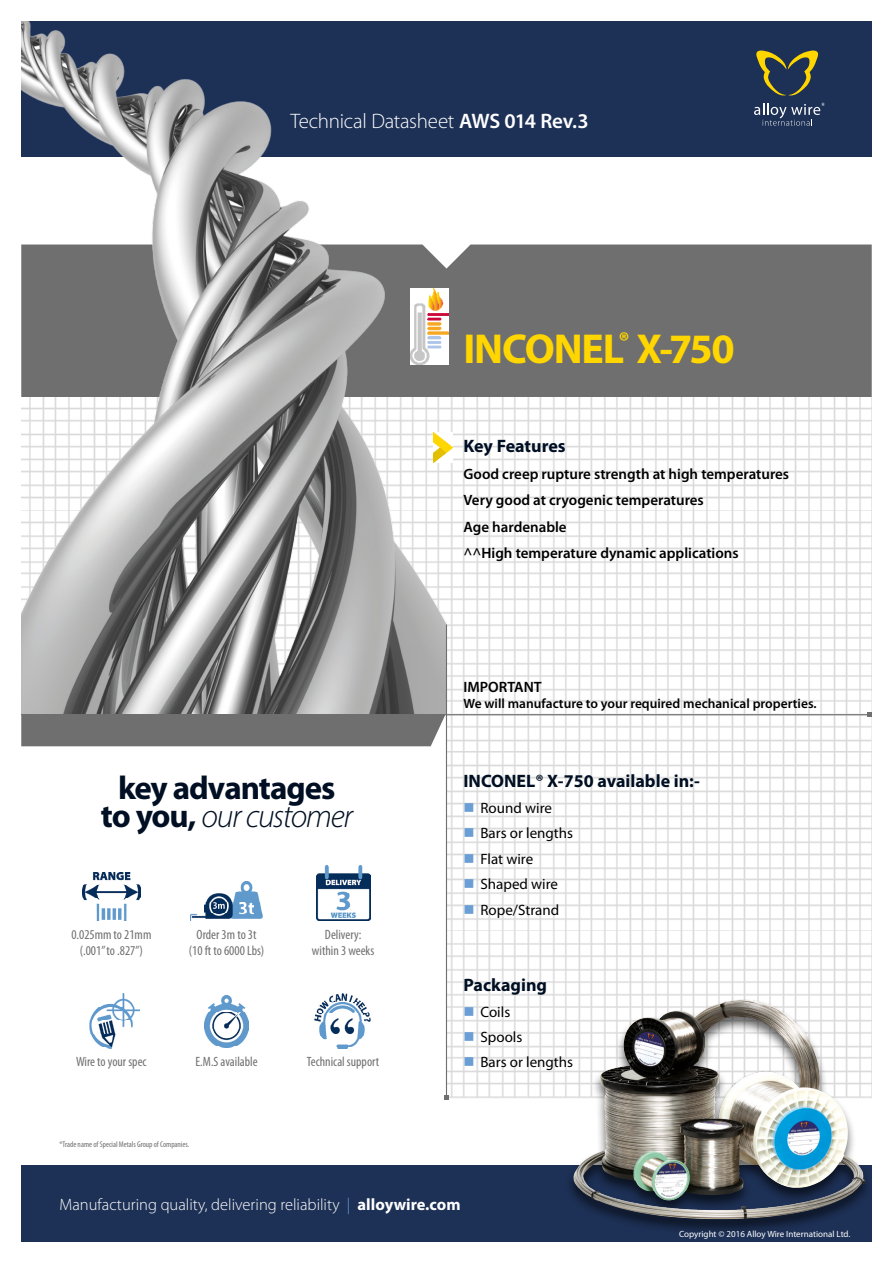
<style>
.page{position:relative;width:893px;height:1263px;background:#fff}
.page>*{position:absolute;margin:0;border:0;box-sizing:border-box;transform-origin:0 0}
.t1{font:700 42px "Myriad Pro";letter-spacing:-.03em;color:#ffd600}
.t2{font:700 33px/28.5px "Myriad Pro";letter-spacing:-.035em;color:#000f23;text-align:center}
.t3{font:300 21px "Myriad Pro";letter-spacing:-.015em;color:#fff}
.t4{font:700 18px "Myriad Pro";color:#000f23}
.t5{font:300 16.5px "Myriad Pro";color:#fff}
.t6{font:600 15px/26.5px "Myriad Pro";color:#000}
.t7{font:15px "Myriad Pro";color:#000}
.t8{font:condensed 13.5px/16.2px "Myriad Pro";color:#706f6f;text-align:center}
.t9{font:600 13.5px "Myriad Pro";color:#000}
.t10{font:9px "Myriad Pro";color:#fff}
.t11{font:condensed 8.25px "Myriad Pro";color:#706f6f}
.s1{font-weight:600}
.s2{font-weight:300;font-style:italic}
.s3{color:#6b9ed5}
.s4{font-weight:700}
</style>
<div class="page">
<div style="left:21px;top:21px;width:851px;height:136px;background:#1d3055"></div>
<div style="left:21px;top:1165px;width:851px;height:77px;background:#1d3055"></div>
<div style="left:446px;top:244px;width:426px;height:154px;background:#706f6f"></div>
<img style="left:21px;top:398px;width:851px;height:353px">
<img style="left:446px;top:751px;width:426px;height:349px">
<svg style="left:756px;top:51px;width:63px;height:44px"></svg>
<svg style="left:754px;top:103px;width:71px;height:23px"></svg>
<div style="left:565px;top:998px;width:309px;height:238px;background:#000;opacity:.6"></div>
<img style="left:600px;top:1000px;width:143px;height:149px">
<img style="left:21px;top:21px;width:425px;height:693px">
<hr style="left:21px;top:714px;width:848px;height:1px;background:#706f6f">
<svg style="left:867px;top:712px;width:5px;height:5px"></svg>
<hr style="left:446px;top:625px;width:1px;height:472px;background:#706f6f">
<svg style="left:444px;top:1095px;width:5px;height:4px"></svg>
<div style="left:21px;top:715px;width:425px;height:31px;background:#706f6f"></div>
<img style="left:411px;top:288px;width:37px;height:77px">
<img style="left:204px;top:995px;width:45px;height:53px">
<img style="left:82px;top:873px;width:58px;height:48px">
<img style="left:89px;top:994px;width:51px;height:55px">
<img style="left:190px;top:882px;width:73px;height:39px">
<img style="left:314px;top:993px;width:57px;height:56px">
<img style="left:316px;top:865px;width:54px;height:56px">
<img style="left:434px;top:432px;width:19px;height:31px">
<svg style="left:475px;top:813px;width:15px;height:1px"></svg>
<svg style="left:475px;top:838px;width:15px;height:1px"></svg>
<svg style="left:475px;top:864px;width:15px;height:1px"></svg>
<svg style="left:475px;top:889px;width:15px;height:1px"></svg>
<svg style="left:475px;top:915px;width:15px;height:1px"></svg>
<svg style="left:475px;top:1016px;width:15px;height:1px"></svg>
<svg style="left:475px;top:1042px;width:15px;height:1px"></svg>
<svg style="left:475px;top:1067px;width:15px;height:1px"></svg>
<h3 class="t3" style="left:291px;top:108px;width:300px">Technical Datasheet <span class="s1">AWS 014 Rev.3</span></h3>
<h1 class="t1" style="left:463px;top:322px;width:273px">INCONEL<sup>®</sup> X-750</h1>
<p class="t4" style="left:463px;top:434px;width:104px">Key Features</p>
<p class="t6" style="left:463px;top:460px;width:327px">Good creep rupture strength at high temperatures Very good at cryogenic temperatures<br>Age hardenable<br>^^High temperature dynamic applications</p>
<h2 class="t2" style="left:101px;top:772px;width:254px">key advantages to you, <span class="s2">our customer</span></h2>
<p class="t8" style="left:71px;top:926px;width:82px">0.025mm to 21mm (.001” to .827”)</p>
<p class="t8" style="left:189px;top:926px;width:77px">Order 3m to 3t (10 ft to 6000 Lbs)</p>
<p class="t8" style="left:312px;top:926px;width:64px">Delivery: within 3 weeks</p>
<p class="t6" style="left:463px;top:673px;width:80px">IMPORTANT</p>
<p class="t9" style="left:463px;top:695px;width:355px">We will manufacture to your required mechanical properties.</p>
<p class="t4" style="left:463px;top:770px;width:238px">INCONEL® X-750 available in:-</p>
<p class="t7" style="left:463px;top:799px;width:90px"><span class="s3">■</span> Round wire</p>
<p class="t7" style="left:463px;top:824px;width:111px"><span class="s3">■</span> Bars or lengths</p>
<p class="t7" style="left:463px;top:849px;width:71px"><span class="s3">■</span> Flat wire</p>
<p class="t7" style="left:463px;top:875px;width:96px"><span class="s3">■</span> Shaped wire</p>
<p class="t7" style="left:463px;top:900px;width:97px"><span class="s3">■</span> Rope/Strand</p>
<p class="t4" style="left:463px;top:973px;width:85px">Packaging</p>
<p class="t7" style="left:463px;top:1002px;width:48px"><span class="s3">■</span> Coils</p>
<p class="t7" style="left:463px;top:1028px;width:60px"><span class="s3">■</span> Spools</p>
<p class="t8" style="left:76px;top:1054px;width:72px">Wire to your spec</p>
<p class="t8" style="left:195px;top:1054px;width:64px">E.M.S available</p>
<p class="t11" style="left:60px;top:1139px;width:131px">®Trade name of Special Metals Group of Companies.</p>
<p class="t8" style="left:307px;top:1054px;width:74px">Technical support</p>
<p class="t7" style="left:463px;top:1053px;width:111px"><span class="s3">■</span> Bars or lengths</p>
<p class="t5" style="left:60px;top:1194px;width:402px">Manufacturing quality, delivering reliability <span class="s3">|</span> <span class="s4">alloywire.com</span></p>
<p class="t10" style="left:679px;top:1228px;width:173px">Copyright © 2016 Alloy Wire International Ltd.</p>
</div>
